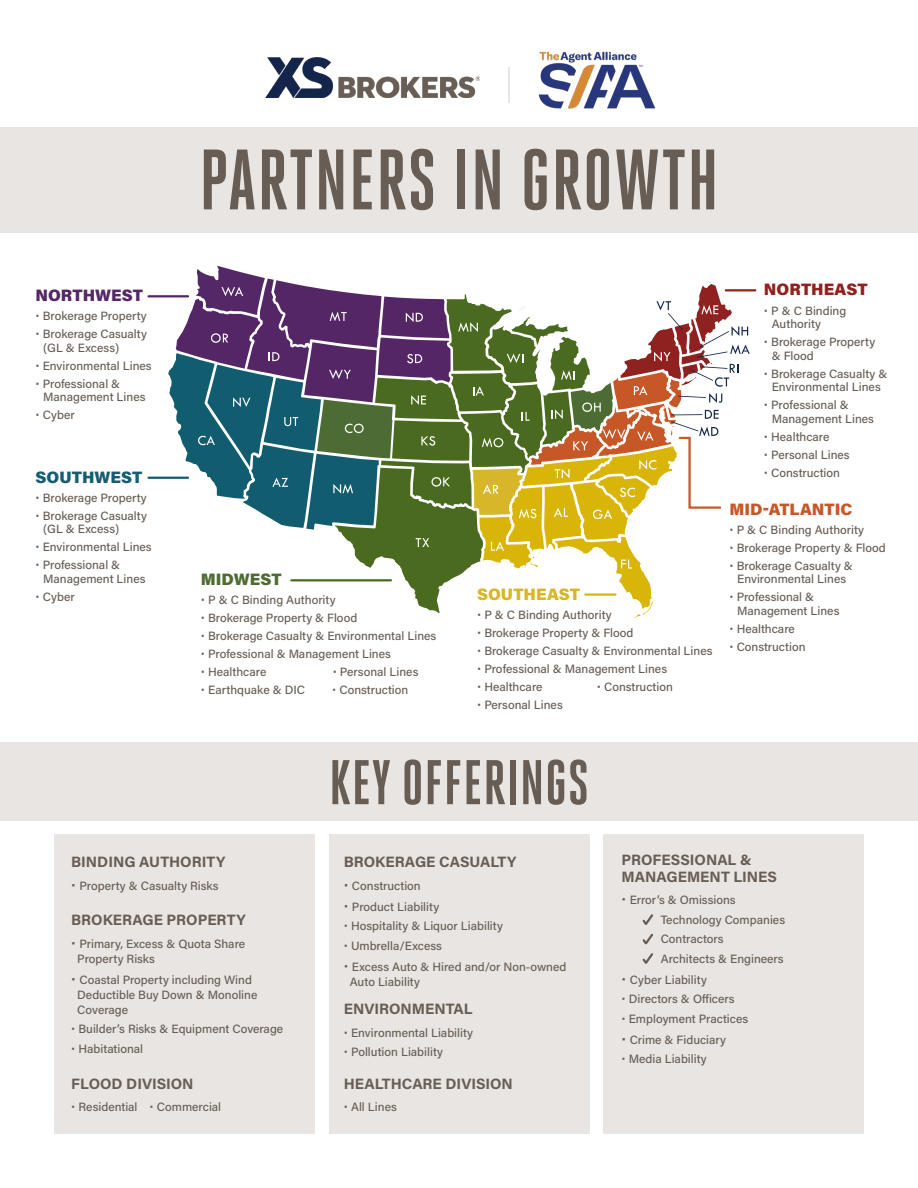
<style>
.page{position:relative;width:918px;height:1188px;background:#fff}
.page>*{position:absolute;margin:0;border:0;box-sizing:border-box;transform-origin:0 0}
.t1{font:700 85.5px "Heroic Condensed";letter-spacing:.01em;color:#675d54}
.t2{font:700 63px "Heroic Condensed";letter-spacing:.01em;color:#675d54}
.t3{font:900 16.5px "Acumin Pro";color:#c85728}
.t4{font:900 16.5px "Acumin Pro";color:#542766}
.t5{font:900 16.5px "Acumin Pro";color:#902121}
.t6{font:900 16.5px "Acumin Pro";color:#155d70}
.t7{font:900 16.5px "Acumin Pro";color:#d9b628}
.t8{font:900 16.5px "Acumin Pro";letter-spacing:-.005em;color:#4d6c32}
.t9{font:700 15px/16.5px "Acumin Pro";color:#675d54}
.t10{font:500 12px/13.5px "Acumin Pro";color:#675d54}
.s1{font-weight:200}
.s2{font-weight:200;font-size:13.5px}
</style>
<div class="page">
<div style="left:0;top:128px;width:918px;height:105px;background:#e8e5e3"></div>
<div style="left:0;top:742px;width:918px;height:79px;background:#e8e5e3"></div>
<div style="left:54px;top:834px;width:260px;height:299px;background:#e8e5e3"></div>
<div style="left:604px;top:834px;width:260px;height:299px;background:#e8e5e3"></div>
<div style="left:329px;top:834px;width:260px;height:299px;background:#e8e5e3"></div>
<hr style="left:149px;top:295px;width:39px;height:2px;background:#542666">
<hr style="left:726px;top:289px;width:29px;height:2px;background:#8f2121">
<hr style="left:149px;top:477px;width:39px;height:2px;background:#125c70">
<svg style="left:642px;top:914px;width:11px;height:50px"></svg>
<svg style="left:168px;top:266px;width:582px;height:352px"></svg>
<img style="left:266px;top:57px;width:213px;height:41px">
<hr style="left:508px;top:67px;width:2px;height:36px;background:#e8e5e3">
<img style="left:539px;top:51px;width:116px;height:57px">
<h1 class="t1" style="left:199px;top:133px;width:521px">PARTNERS IN GROWTH</h1>
<h3 class="t4" style="left:35px;top:284px;width:109px">NORTHWEST</h3>
<p class="t10" style="left:35px;top:309px;width:113px"><span class="s1">•</span> Brokerage Property</p>
<p class="t10" style="left:43px;top:327px;width:105px;text-indent:-8px"><span class="s1">•</span> Brokerage Casualty (GL &amp; Excess)</p>
<p class="t10" style="left:35px;top:359px;width:118px"><span class="s1">•</span> Environmental Lines</p>
<p class="t10" style="left:43px;top:377px;width:104px;text-indent:-8px"><span class="s1">•</span> Professional &amp;<br>Management Lines</p>
<p class="t10" style="left:35px;top:408px;width:41px"><span class="s1">•</span> Cyber</p>
<h3 class="t6" style="left:35px;top:465px;width:108px">SOUTHWEST</h3>
<p class="t10" style="left:35px;top:490px;width:113px"><span class="s1">•</span> Brokerage Property</p>
<p class="t10" style="left:43px;top:508px;width:105px;text-indent:-8px"><span class="s1">•</span> Brokerage Casualty (GL &amp; Excess)</p>
<p class="t10" style="left:35px;top:540px;width:118px"><span class="s1">•</span> Environmental Lines</p>
<p class="t10" style="left:43px;top:558px;width:104px;text-indent:-8px"><span class="s1">•</span> Professional &amp;<br>Management Lines</p>
<p class="t10" style="left:35px;top:589px;width:41px"><span class="s1">•</span> Cyber</p>
<p class="t10" style="left:201px;top:593px;width:136px"><span class="s1">•</span> P &amp; C Binding Authority</p>
<p class="t10" style="left:201px;top:611px;width:158px"><span class="s1">•</span> Brokerage Property &amp; Flood</p>
<p class="t10" style="left:201px;top:629px;width:237px"><span class="s1">•</span> Brokerage Casualty &amp; Environmental Lines</p>
<p class="t10" style="left:201px;top:647px;width:192px"><span class="s1">•</span> Professional &amp; Management Lines</p>
<p class="t10" style="left:201px;top:665px;width:67px"><span class="s1">•</span> Healthcare</p>
<p class="t10" style="left:333px;top:665px;width:87px"><span class="s1">•</span> Personal Lines</p>
<p class="t10" style="left:201px;top:683px;width:106px"><span class="s1">•</span> Earthquake &amp; DIC</p>
<p class="t10" style="left:332px;top:683px;width:78px"><span class="s1">•</span> Construction</p>
<h3 class="t8" style="left:201px;top:568px;width:82px">MIDWEST</h3>
<h3 class="t7" style="left:477px;top:582px;width:104px">SOUTHEAST</h3>
<p class="t10" style="left:477px;top:607px;width:136px"><span class="s1">•</span> P &amp; C Binding Authority</p>
<p class="t10" style="left:477px;top:625px;width:158px"><span class="s1">•</span> Brokerage Property &amp; Flood</p>
<p class="t10" style="left:477px;top:643px;width:237px"><span class="s1">•</span> Brokerage Casualty &amp; Environmental Lines</p>
<p class="t10" style="left:477px;top:661px;width:192px"><span class="s1">•</span> Professional &amp; Management Lines</p>
<p class="t10" style="left:477px;top:679px;width:67px"><span class="s1">•</span> Healthcare</p>
<p class="t10" style="left:597px;top:679px;width:78px"><span class="s1">•</span> Construction</p>
<p class="t10" style="left:477px;top:697px;width:87px"><span class="s1">•</span> Personal Lines</p>
<h3 class="t5" style="left:764px;top:278px;width:105px">NORTHEAST</h3>
<p class="t10" style="left:772px;top:303px;width:76px;text-indent:-8px"><span class="s1">•</span> P &amp; C Binding<br>Authority</p>
<p class="t10" style="left:772px;top:335px;width:105px;text-indent:-8px"><span class="s1">•</span> Brokerage Property &amp; Flood</p>
<p class="t10" style="left:764px;top:366px;width:125px;text-align:center"><span class="s1">•</span> Brokerage Casualty &amp;<br>Environmental Lines</p>
<p class="t10" style="left:772px;top:398px;width:104px;text-indent:-8px"><span class="s1">•</span> Professional &amp;<br>Management Lines</p>
<p class="t10" style="left:764px;top:429px;width:67px"><span class="s1">•</span> Healthcare</p>
<p class="t10" style="left:764px;top:447px;width:87px"><span class="s1">•</span> Personal Lines</p>
<p class="t10" style="left:764px;top:465px;width:78px"><span class="s1">•</span> Construction</p>
<h3 class="t3" style="left:729px;top:497px;width:125px">MID-ATLANTIC</h3>
<p class="t10" style="left:729px;top:522px;width:136px"><span class="s1">•</span> P &amp; C Binding Authority</p>
<p class="t10" style="left:729px;top:540px;width:158px"><span class="s1">•</span> Brokerage Property &amp; Flood</p>
<p class="t10" style="left:729px;top:558px;width:125px;text-align:center"><span class="s1">•</span> Brokerage Casualty &amp;<br>Environmental Lines</p>
<p class="t10" style="left:737px;top:590px;width:104px;text-indent:-8px"><span class="s1">•</span> Professional &amp;<br>Management Lines</p>
<p class="t10" style="left:729px;top:621px;width:67px"><span class="s1">•</span> Healthcare</p>
<p class="t10" style="left:729px;top:639px;width:78px"><span class="s1">•</span> Construction</p>
<h2 class="t2" style="left:329px;top:748px;width:262px">KEY OFFERINGS</h2>
<p class="t9" style="left:71px;top:853px;width:156px">BINDING AUTHORITY</p>
<p class="t10" style="left:71px;top:879px;width:149px"><span class="s2">•</span> Property &amp; Casualty Risks</p>
<p class="t9" style="left:71px;top:911px;width:176px">BROKERAGE PROPERTY</p>
<p class="t10" style="left:77px;top:936px;width:169px;line-height:15px;text-indent:-6px"><span class="s2">•</span> Primary, Excess &amp; Quota Share<br>Property Risks</p>
<p class="t10" style="left:77px;top:972px;width:182px;line-height:15px;text-indent:-6px"><span class="s2">•</span> Coastal Property including Wind<br>Deductible Buy Down &amp; Monoline<br>Coverage</p>
<p class="t10" style="left:71px;top:1022px;width:214px"><span class="s1">•</span> Builder’s Risks &amp; Equipment Coverage</p>
<p class="t10" style="left:71px;top:1041px;width:73px"><span class="s1">•</span> Habitational</p>
<p class="t9" style="left:71px;top:1074px;width:124px">FLOOD DIVISION</p>
<p class="t10" style="left:71px;top:1100px;width:151px"><span class="s1">•</span> Residential <span class="s1">•</span> Commercial</p>
<p class="t9" style="left:344px;top:853px;width:174px">BROKERAGE CASUALTY</p>
<p class="t10" style="left:344px;top:879px;width:79px"><span class="s2">•</span> Construction</p>
<p class="t10" style="left:344px;top:900px;width:97px"><span class="s2">•</span> Product Liability</p>
<p class="t10" style="left:344px;top:919px;width:161px"><span class="s1">•</span> Hospitality &amp; Liquor Liability</p>
<p class="t10" style="left:344px;top:939px;width:100px"><span class="s1">•</span> Umbrella/Excess</p>
<p class="t10" style="left:350px;top:959px;width:218px;line-height:15px;text-indent:-6px"><span class="s2">•</span> Excess Auto &amp; Hired and/or Non-owned<br>Auto Liability</p>
<p class="t9" style="left:344px;top:1000px;width:130px">ENVIRONMENTAL</p>
<p class="t10" style="left:344px;top:1026px;width:131px"><span class="s1">•</span> Environmental Liability</p>
<p class="t10" style="left:344px;top:1045px;width:101px"><span class="s1">•</span> Pollution Liability</p>
<p class="t9" style="left:344px;top:1074px;width:171px">HEALTHCARE DIVISION</p>
<p class="t10" style="left:344px;top:1100px;width:55px"><span class="s1">•</span> All Lines</p>
<p class="t9" style="left:622px;top:851px;width:157px">PROFESSIONAL &amp;<br>MANAGEMENT LINES</p>
<p class="t10" style="left:661px;top:890px;width:126px;line-height:19.5px;text-indent:-39px"><span class="s2">•</span> Error’s &amp; Omissions<br>Technology Companies<br>Contractors<br>Architects &amp; Engineers</p>
<p class="t10" style="left:622px;top:972px;width:87px"><span class="s2">•</span> Cyber Liability</p>
<p class="t10" style="left:622px;top:992px;width:115px"><span class="s1">•</span> Directors &amp; Officers</p>
<p class="t10" style="left:622px;top:1011px;width:128px"><span class="s1">•</span> Employment Practices</p>
<p class="t10" style="left:622px;top:1032px;width:106px"><span class="s2">•</span> Crime &amp; Fiduciary</p>
<p class="t10" style="left:622px;top:1052px;width:87px"><span class="s1">•</span> Media Liability</p>
</div>
